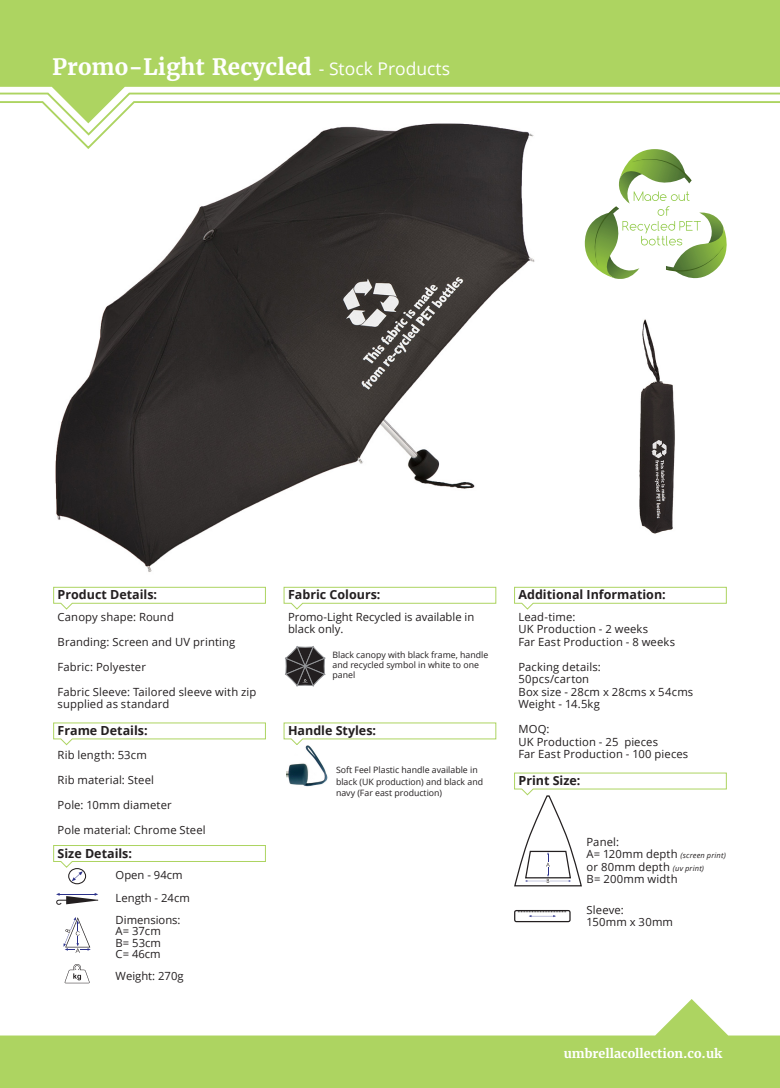
<style>
.page{position:relative;width:780px;height:1088px;background:#fff}
.page>*{position:absolute;margin:0;border:0;box-sizing:border-box;transform-origin:0 0}
.t1{font:700 22.5px "Merriweather";color:#fff}
.t2{font:700 12.5px "Open Sans";color:#231f20}
.t3{font:700 12.5px "Merriweather";color:#fff}
.t4{font:11.25px/12.5px "Open Sans";letter-spacing:.01em;color:#231f20}
.t5{font:8.75px/11.2px "Open Sans";color:#231f20}
.t6{font:italic 7.5px "Open Sans";letter-spacing:.02em;color:#231f20}
.s1{font-family:"Open Sans";font-weight:400;font-size:17.5px}
.s2{font-style:normal;font-size:11.25px}
.s3{font-style:italic;font-size:7.5px}
</style>
<div class="page">
<img style="left:55px;top:150px;width:480px;height:422px">
<svg style="left:62px;top:123px;width:472px;height:27px"></svg>
<svg style="left:0;top:0;width:780px;height:123px;fill:#add461"></svg>
<svg style="left:0;top:999px;width:780px;height:89px;fill:#add461"></svg>
<svg style="left:56px;top:893px;width:42px;height:12px"></svg>
<svg style="left:64px;top:917px;width:27px;height:36px"></svg>
<svg style="left:53px;top:845px;width:213px;height:39px"></svg>
<svg style="left:65px;top:964px;width:25px;height:19px"></svg>
<svg style="left:53px;top:586px;width:213px;height:24px"></svg>
<svg style="left:283px;top:586px;width:213px;height:24px"></svg>
<svg style="left:514px;top:586px;width:213px;height:24px"></svg>
<svg style="left:53px;top:722px;width:213px;height:24px"></svg>
<svg style="left:514px;top:772px;width:213px;height:115px"></svg>
<div style="left:514px;top:910px;width:56px;height:12px;border:1px solid #231f20;border-radius:2px"></div>
<svg style="left:518px;top:911px;width:48px;height:6px"></svg>
<svg style="left:283px;top:722px;width:213px;height:23px"></svg>
<img style="left:286px;top:745px;width:42px;height:42px">
<svg style="left:285px;top:646px;width:41px;height:41px"></svg>
<img style="left:639px;top:319px;width:36px;height:215px">
<svg style="left:584px;top:149px;width:143px;height:130px"></svg>
<p class="t1" style="left:52px;top:53px;width:399px">Promo-Light Recycled <span class="s1">- Stock Products</span></p>
<p class="t2" style="left:58px;top:586px;width:101px">Product Details:</p>
<p class="t4" style="left:58px;top:610px;width:118px">Canopy shape: Round</p>
<p class="t4" style="left:58px;top:635px;width:179px">Branding: Screen and UV printing</p>
<p class="t4" style="left:58px;top:660px;width:90px">Fabric: Polyester</p>
<p class="t4" style="left:58px;top:685px;width:200px">Fabric Sleeve: Tailored sleeve with zip supplied as standard</p>
<p class="t2" style="left:58px;top:722px;width:92px">Frame Details:</p>
<p class="t4" style="left:58px;top:748px;width:91px">Rib length: 53cm</p>
<p class="t4" style="left:58px;top:773px;width:98px">Rib material: Steel</p>
<p class="t4" style="left:58px;top:798px;width:116px">Pole: 10mm diameter</p>
<p class="t4" style="left:58px;top:823px;width:149px">Pole material: Chrome Steel</p>
<p class="t2" style="left:58px;top:844px;width:76px">Size Details:</p>
<p class="t4" style="left:116px;top:868px;width:69px">Open - 94cm</p>
<p class="t4" style="left:116px;top:891px;width:76px">Length - 24cm</p>
<p class="t4" style="left:116px;top:913px;width:67px">Dimensions:</p>
<p class="t4" style="left:116px;top:925px;width:47px">A= 37cm</p>
<p class="t4" style="left:116px;top:936px;width:47px">B= 53cm</p>
<p class="t4" style="left:116px;top:947px;width:47px">C= 46cm</p>
<p class="t4" style="left:116px;top:970px;width:70px">Weight: 270g</p>
<p class="t2" style="left:518px;top:586px;width:149px">Additional Information:</p>
<p class="t2" style="left:288px;top:586px;width:94px">Fabric Colours:</p>
<p class="t4" style="left:288px;top:610px;width:188px">Promo-Light Recycled is available in black only.</p>
<p class="t4" style="left:518px;top:610px;width:58px">Lead-time:</p>
<p class="t4" style="left:518px;top:623px;width:131px">UK Production - 2 weeks</p>
<p class="t4" style="left:518px;top:635px;width:158px">Far East Production - 8 weeks</p>
<p class="t4" style="left:518px;top:660px;width:84px">Packing details:</p>
<p class="t4" style="left:518px;top:673px;width:72px">50pcs/carton</p>
<p class="t4" style="left:518px;top:685px;width:176px">Box size - 28cm x 28cms x 54cms</p>
<p class="t4" style="left:518px;top:698px;width:83px">Weight - 14.5kg</p>
<p class="t4" style="left:518px;top:723px;width:33px">MOQ:</p>
<p class="t4" style="left:518px;top:735px;width:141px">UK Production - 25 pieces</p>
<p class="t4" style="left:518px;top:748px;width:171px">Far East Production - 100 pieces</p>
<p class="t5" style="left:332px;top:650px;width:157px;line-height:10px">Black canopy with black frame, handle and recycled symbol in white to one panel</p>
<p class="t2" style="left:288px;top:722px;width:90px">Handle Styles:</p>
<p class="t5" style="left:336px;top:764px;width:148px">Soft Feel Plastic handle available in black (UK production) and black and navy (Far east production)</p>
<p class="t2" style="left:518px;top:772px;width:63px">Print Size:</p>
<p class="t4" style="left:586px;top:835px;width:34px">Panel:</p>
<p class="t6" style="left:586px;top:850px;width:141px"><span class="s2">A= 120mm depth</span> (screen print)</p>
<p class="t4" style="left:586px;top:860px;width:119px">or 80mm depth <span class="s3">(uv print)</span></p>
<p class="t4" style="left:586px;top:872px;width:93px">B= 200mm width</p>
<p class="t4" style="left:586px;top:903px;width:39px">Sleeve:</p>
<p class="t4" style="left:586px;top:915px;width:88px">150mm x 30mm</p>
<p class="t3" style="left:563px;top:1045px;width:160px">umbrellacollection.co.uk</p>
</div>
